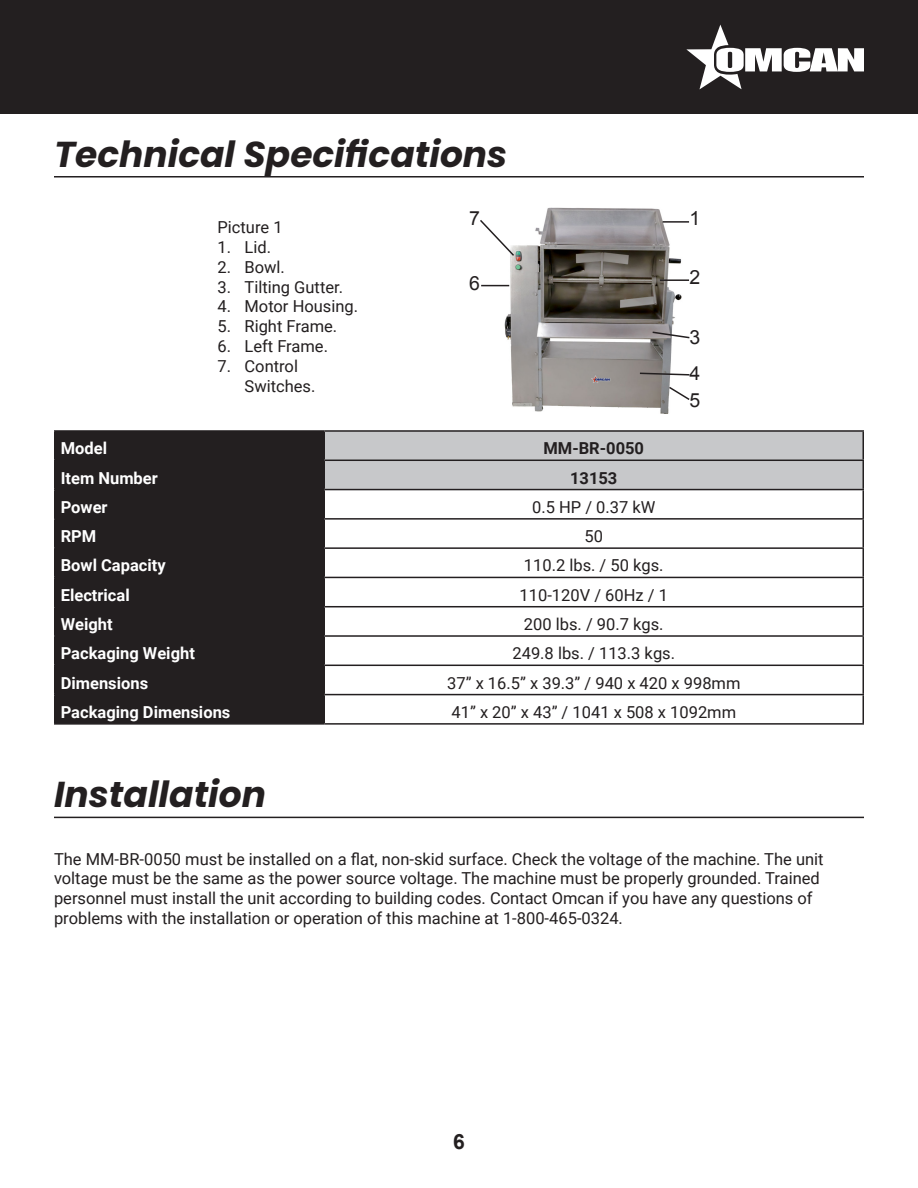
<style>
.page{position:relative;width:918px;height:1188px;background:#fff}
.page>*{position:absolute;margin:0;border:0;box-sizing:border-box;transform-origin:0 0}
.t1{font:italic 700 36px "Poppins";color:#231f20}
.t2{font:700 21px "Arial";color:#231f20}
.t3{font:19.5px "Arial";color:#231f20}
.t4{font:16.5px/19.8px "Roboto";color:#231f20}
.t5{font:700 16.5px "Roboto";color:#fff}
.t6{font:700 16.5px "Roboto";color:#231f20}
</style>
<div class="page">
<div style="left:0;top:0;width:918px;height:114px;background:#231f20"></div>
<svg style="left:686px;top:25px;width:178px;height:64px"></svg>
<hr style="left:54px;top:817px;width:810px;height:1px;background:#231f20">
<hr style="left:54px;top:176px;width:810px;height:2px;background:#231f20">
<div style="left:56px;top:432px;width:268px;height:291px;background:#231f20"></div>
<hr style="left:54px;top:430px;width:270px;height:2px;background:#231f20">
<hr style="left:54px;top:432px;width:2px;height:28px;background:#231f20">
<hr style="left:324px;top:430px;width:540px;height:2px;background:#231f20">
<hr style="left:862px;top:432px;width:2px;height:28px;background:#231f20">
<hr style="left:54px;top:460px;width:270px;height:1px;background:#231f20">
<hr style="left:54px;top:461px;width:2px;height:28px;background:#231f20">
<hr style="left:324px;top:460px;width:540px;height:1px;background:#231f20">
<hr style="left:862px;top:461px;width:2px;height:28px;background:#231f20">
<hr style="left:54px;top:489px;width:270px;height:1px;background:#231f20">
<hr style="left:54px;top:490px;width:2px;height:28px;background:#231f20">
<hr style="left:324px;top:489px;width:540px;height:1px;background:#231f20">
<hr style="left:862px;top:490px;width:2px;height:28px;background:#231f20">
<hr style="left:54px;top:518px;width:270px;height:2px;background:#231f20">
<hr style="left:54px;top:520px;width:2px;height:27px;background:#231f20">
<hr style="left:324px;top:518px;width:540px;height:2px;background:#231f20">
<hr style="left:862px;top:520px;width:2px;height:27px;background:#231f20">
<hr style="left:54px;top:547px;width:270px;height:2px;background:#231f20">
<hr style="left:54px;top:549px;width:2px;height:28px;background:#231f20">
<hr style="left:324px;top:547px;width:540px;height:2px;background:#231f20">
<hr style="left:862px;top:549px;width:2px;height:28px;background:#231f20">
<hr style="left:54px;top:577px;width:270px;height:1px;background:#231f20">
<hr style="left:54px;top:578px;width:2px;height:28px;background:#231f20">
<hr style="left:324px;top:577px;width:540px;height:1px;background:#231f20">
<hr style="left:862px;top:578px;width:2px;height:28px;background:#231f20">
<hr style="left:54px;top:606px;width:270px;height:1px;background:#231f20">
<hr style="left:54px;top:607px;width:2px;height:28px;background:#231f20">
<hr style="left:324px;top:606px;width:540px;height:1px;background:#231f20">
<hr style="left:862px;top:607px;width:2px;height:28px;background:#231f20">
<hr style="left:54px;top:635px;width:270px;height:2px;background:#231f20">
<hr style="left:54px;top:637px;width:2px;height:28px;background:#231f20">
<hr style="left:324px;top:635px;width:540px;height:2px;background:#231f20">
<hr style="left:862px;top:637px;width:2px;height:28px;background:#231f20">
<hr style="left:54px;top:665px;width:270px;height:1px;background:#231f20">
<hr style="left:54px;top:666px;width:2px;height:28px;background:#231f20">
<hr style="left:324px;top:665px;width:540px;height:1px;background:#231f20">
<hr style="left:862px;top:666px;width:2px;height:28px;background:#231f20">
<hr style="left:54px;top:694px;width:270px;height:1px;background:#231f20">
<hr style="left:54px;top:695px;width:2px;height:28px;background:#231f20">
<hr style="left:324px;top:694px;width:540px;height:1px;background:#231f20">
<svg style="left:324px;top:431px;width:539px;height:292px"></svg>
<hr style="left:862px;top:695px;width:2px;height:28px;background:#231f20">
<hr style="left:54px;top:723px;width:270px;height:2px;background:#231f20">
<hr style="left:324px;top:723px;width:540px;height:2px;background:#231f20">
<img style="left:504px;top:207px;width:178px;height:207px">
<svg style="left:480px;top:218px;width:36px;height:39px"></svg>
<svg style="left:481px;top:285px;width:28px;height:1px"></svg>
<hr style="left:663px;top:221px;width:26px;height:2px;background:#231f20">
<hr style="left:660px;top:279px;width:29px;height:2px;background:#231f20">
<svg style="left:651px;top:331px;width:39px;height:8px"></svg>
<svg style="left:638px;top:372px;width:52px;height:4px"></svg>
<svg style="left:667px;top:385px;width:23px;height:16px"></svg>
<p class="t1" style="left:54px;top:133px;width:455px">Technical Specifications</p>
<p class="t4" style="left:218px;top:217px;width:67px">Picture 1</p>
<p class="t4" style="left:218px;top:237px;width:55px">1. Lid.</p>
<p class="t4" style="left:218px;top:256px;width:69px">2. Bowl.</p>
<p class="t4" style="left:218px;top:276px;width:127px">3. Tilting Gutter.</p>
<p class="t4" style="left:218px;top:296px;width:142px">4. Motor Housing.</p>
<p class="t4" style="left:218px;top:316px;width:121px">5. Right Frame.</p>
<p class="t4" style="left:218px;top:336px;width:112px">6. Left Frame.</p>
<p class="t4" style="left:245px;top:355px;width:72px;text-indent:-27px">7. Control<br>Switches.</p>
<p class="t3" style="left:469px;top:206px;width:12px">7</p>
<p class="t3" style="left:690px;top:206px;width:12px">1</p>
<p class="t3" style="left:469px;top:270px;width:12px">6</p>
<p class="t3" style="left:690px;top:264px;width:12px">2</p>
<p class="t3" style="left:690px;top:325px;width:12px">3</p>
<p class="t3" style="left:690px;top:360px;width:12px">4</p>
<p class="t3" style="left:690px;top:387px;width:12px">5</p>
<p class="t5" style="left:61px;top:437px;width:48px">Model</p>
<p class="t6" style="left:543px;top:437px;width:102px">MM-BR-0050</p>
<p class="t5" style="left:61px;top:466px;width:99px">Item Number</p>
<p class="t6" style="left:570px;top:466px;width:49px">13153</p>
<p class="t5" style="left:61px;top:495px;width:48px">Power</p>
<p class="t4" style="left:532px;top:496px;width:125px">0.5 HP / 0.37 kW</p>
<p class="t5" style="left:61px;top:525px;width:37px">RPM</p>
<p class="t4" style="left:584px;top:526px;width:20px">50</p>
<p class="t5" style="left:61px;top:554px;width:107px">Bowl Capacity</p>
<p class="t4" style="left:524px;top:555px;width:141px">110.2 lbs. / 50 kgs.</p>
<p class="t5" style="left:61px;top:583px;width:70px">Electrical</p>
<p class="t4" style="left:520px;top:584px;width:150px">110-120V / 60Hz / 1</p>
<p class="t5" style="left:61px;top:613px;width:53px">Weight</p>
<p class="t4" style="left:524px;top:614px;width:141px">200 lbs. / 90.7 kgs.</p>
<p class="t5" style="left:61px;top:642px;width:136px">Packaging Weight</p>
<p class="t4" style="left:512px;top:643px;width:164px">249.8 lbs. / 113.3 kgs.</p>
<p class="t5" style="left:61px;top:671px;width:89px">Dimensions</p>
<p class="t4" style="left:447px;top:672px;width:295px">37” x 16.5” x 39.3” / 940 x 420 x 998mm</p>
<p class="t5" style="left:61px;top:700px;width:171px">Packaging Dimensions</p>
<p class="t4" style="left:452px;top:702px;width:286px">41” x 20” x 43” / 1041 x 508 x 1092mm</p>
<p class="t1" style="left:54px;top:774px;width:214px">Installation</p>
<p class="t4" style="left:54px;top:848px;width:771px">The MM-BR-0050 must be installed on a flat, non-skid surface. Check the voltage of the machine. The unit voltage must be the same as the power source voltage. The machine must be properly grounded. Trained personnel must install the unit according to building codes. Contact Omcan if you have any questions of problems with the installation or operation of this machine at 1-800-465-0324.</p>
<p class="t2" style="left:453px;top:1128px;width:13px">6</p>
</div>
